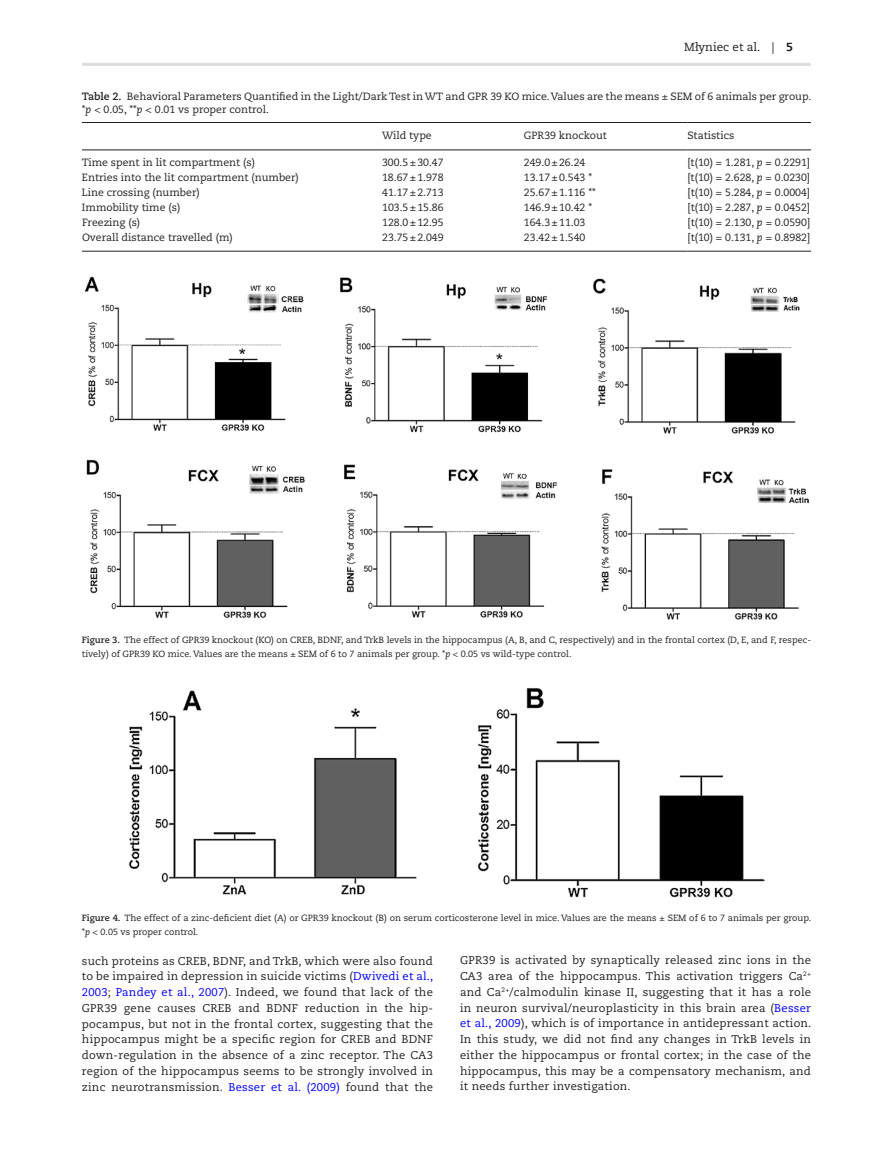
<style>
.page{position:relative;width:893px;height:1174px;background:#fff}
.page>*{position:absolute;margin:0;border:0;box-sizing:border-box;transform-origin:0 0}
.t1{font:11.7px "Caecilia LT Std";color:#231f20}
.t2{font:11.25px/15.8px "Caecilia LT Std";letter-spacing:.02em;color:#231f20;text-align:justify}
.t3{font:10.5px/13.5px "Caecilia LT Std";color:#231f20}
.t4{font:9px/13.5px "Caecilia LT Std";color:#231f20}
.s1{font-weight:800}
.s2{font-weight:700}
.s3{font-style:italic}
.s4{color:#00f}
</style>
<div class="page">
<hr style="left:82px;top:63px;width:729px;height:3px;background:#dcdddf">
<hr style="left:82px;top:122px;width:300px;height:1px;background:#231f20">
<hr style="left:82px;top:149px;width:300px;height:1px;background:#231f20">
<hr style="left:382px;top:122px;width:142px;height:1px;background:#231f20">
<hr style="left:382px;top:149px;width:142px;height:1px;background:#231f20">
<hr style="left:524px;top:122px;width:163px;height:1px;background:#231f20">
<hr style="left:524px;top:149px;width:163px;height:1px;background:#231f20">
<hr style="left:687px;top:122px;width:124px;height:1px;background:#231f20">
<hr style="left:687px;top:149px;width:124px;height:1px;background:#231f20">
<hr style="left:82px;top:251px;width:300px;height:1px;background:#231f20">
<hr style="left:382px;top:251px;width:142px;height:1px;background:#231f20">
<hr style="left:524px;top:251px;width:163px;height:1px;background:#231f20">
<hr style="left:687px;top:251px;width:124px;height:1px;background:#231f20">
<img style="left:84px;top:276px;width:725px;height:343px">
<img style="left:129px;top:688px;width:636px;height:209px">
<p class="t1" style="left:684px;top:40px;width:110px">Młyniec et al. | <span class="s1">5</span></p>
<p class="t3" style="left:82px;top:89px;width:731px"><span class="s2">Table 2.</span> Behavioral Parameters Quantified in the Light/Dark Test in WT and GPR 39 KO mice. Values are the means ± SEM of 6 animals per group. *<span class="s3">p</span> &lt; 0.05, **<span class="s3">p</span> &lt; 0.01 vs proper control.</p>
<p class="t3" style="left:382px;top:129px;width:51px">Wild type</p>
<p class="t3" style="left:524px;top:129px;width:85px">GPR39 knockout</p>
<p class="t3" style="left:687px;top:129px;width:49px">Statistics</p>
<p class="t3" style="left:82px;top:155px;width:175px">Time spent in lit compartment (s)</p>
<p class="t3" style="left:382px;top:155px;width:63px">300.5±30.47</p>
<p class="t3" style="left:524px;top:155px;width:63px">249.0±26.24</p>
<p class="t3" style="left:687px;top:155px;width:124px">[t(10) = 1.281, <span class="s3">p</span> = 0.2291]</p>
<p class="t3" style="left:82px;top:170px;width:218px">Entries into the lit compartment (number)</p>
<p class="t3" style="left:382px;top:170px;width:63px">18.67±1.978</p>
<p class="t3" style="left:524px;top:170px;width:70px">13.17±0.543 *</p>
<p class="t3" style="left:687px;top:170px;width:124px">[t(10) = 2.628, <span class="s3">p</span> = 0.0230]</p>
<p class="t3" style="left:82px;top:185px;width:119px">Line crossing (number)</p>
<p class="t3" style="left:382px;top:185px;width:63px">41.17±2.713</p>
<p class="t3" style="left:524px;top:185px;width:73px">25.67±1.116 **</p>
<p class="t3" style="left:687px;top:185px;width:124px">[t(10) = 5.284, <span class="s3">p</span> = 0.0004]</p>
<p class="t3" style="left:82px;top:200px;width:100px">Immobility time (s)</p>
<p class="t3" style="left:382px;top:200px;width:63px">103.5±15.86</p>
<p class="t3" style="left:524px;top:200px;width:70px">146.9±10.42 *</p>
<p class="t3" style="left:687px;top:200px;width:124px">[t(10) = 2.287, <span class="s3">p</span> = 0.0452]</p>
<p class="t3" style="left:82px;top:215px;width:60px">Freezing (s)</p>
<p class="t3" style="left:382px;top:215px;width:63px">128.0±12.95</p>
<p class="t3" style="left:524px;top:215px;width:63px">164.3±11.03</p>
<p class="t3" style="left:687px;top:215px;width:124px">[t(10) = 2.130, <span class="s3">p</span> = 0.0590]</p>
<p class="t3" style="left:82px;top:230px;width:152px">Overall distance travelled (m)</p>
<p class="t3" style="left:382px;top:230px;width:63px">23.75±2.049</p>
<p class="t3" style="left:524px;top:230px;width:63px">23.42±1.540</p>
<p class="t3" style="left:687px;top:230px;width:124px">[t(10) = 0.131, <span class="s3">p</span> = 0.8982]</p>
<p class="t4" style="left:82px;top:633px;width:731px"><span class="s2">Figure 3.</span> The effect of GPR39 knockout (KO) on CREB, BDNF, and TrkB levels in the hippocampus (A, B, and C, respectively) and in the frontal cortex (D, E, and F, respec&shy;tively) of GPR39 KO mice. Values are the means ± SEM of 6 to 7 animals per group. *<span class="s3">p</span> &lt; 0.05 vs wild-type control.</p>
<p class="t4" style="left:82px;top:911px;width:731px"><span class="s2">Figure 4.</span> The effect of a zinc-deficient diet (A) or GPR39 knockout (B) on serum corticosterone level in mice. Values are the means ± SEM of 6 to 7 animals per group. *<span class="s3">p</span> &lt; 0.05 vs proper control.</p>
<p class="t2" style="left:82px;top:953px;width:353px">such proteins as CREB, BDNF, and TrkB, which were also found to be impaired in depression in suicide victims (<span class="s4">Dwivedi et al., 2003</span>; <span class="s4">Pandey et al., 2007</span>). Indeed, we found that lack of the GPR39 gene causes CREB and BDNF reduction in the hip&shy;pocampus, but not in the frontal cortex, suggesting that the hippocampus might be a specific region for CREB and BDNF down-regulation in the absence of a zinc receptor. The CA3 region of the hippocampus seems to be strongly involved in zinc neurotransmission. <span class="s4">Besser et al. (2009)</span> found that the</p>
<p class="t2" style="left:460px;top:952px;width:353px">GPR39 is activated by synaptically released zinc ions in the CA3 area of the hippocampus. This activation triggers Ca<sup>2+ </sup>and Ca<sup>2+</sup>/calmodulin kinase II, suggesting that it has a role in neuron survival/neuroplasticity in this brain area (<span class="s4">Besser et al., 2009</span>), which is of importance in antidepressant action.<br>In this study, we did not find any changes in TrkB levels in either the hippocampus or frontal cortex; in the case of the hippocampus, this may be a compensatory mechanism, and it needs further investigation.</p>
</div>
